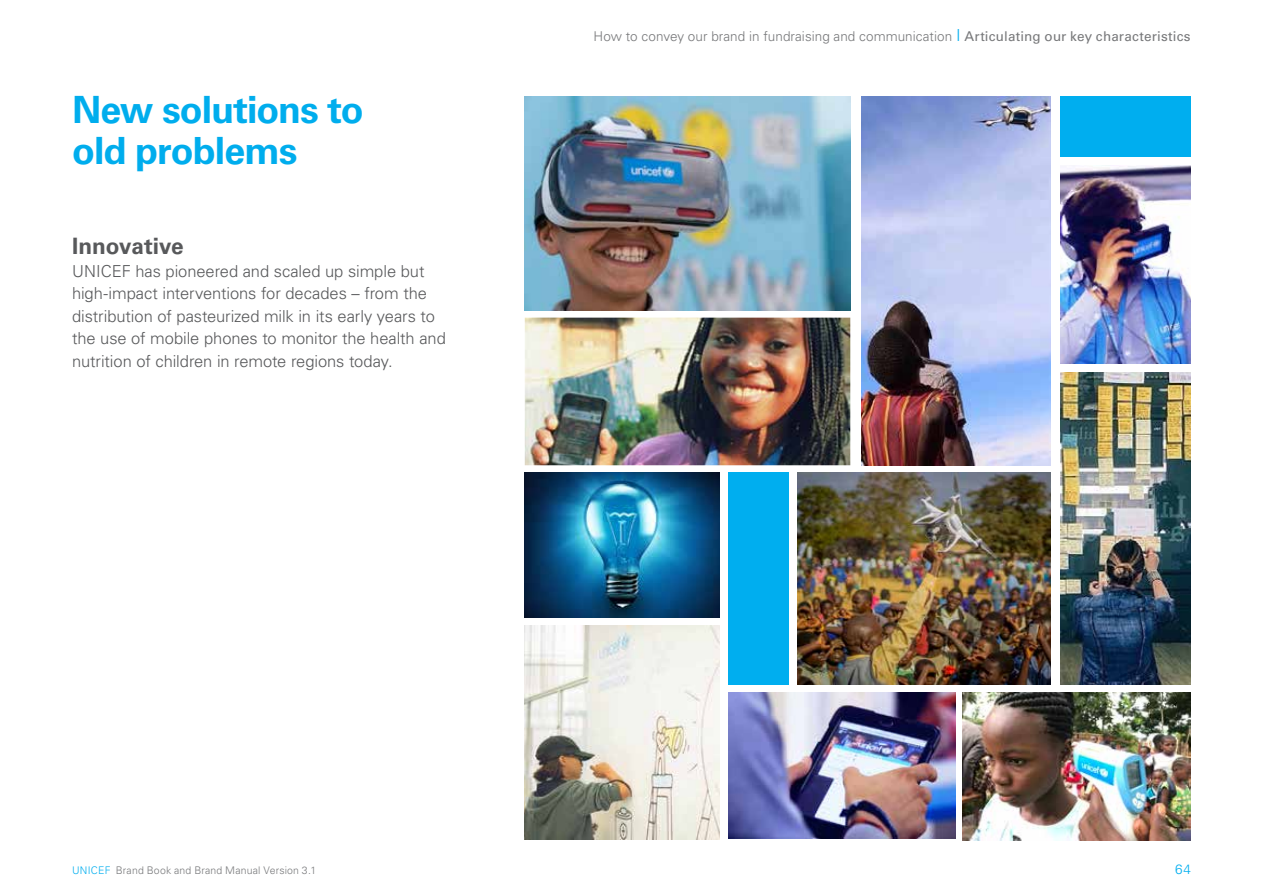
<style>
.page{position:relative;width:1263px;height:893px;background:#fff}
.page>*{position:absolute;margin:0;border:0;box-sizing:border-box;transform-origin:0 0}
.t1{font:700 37.5px/40.5px "Univers LT Pro 65";letter-spacing:-.025em;color:#00aded}
.t2{font:700 22.5px "Univers LT Pro 65";color:#58595b}
.t3{font:300 16.5px/22.5px "Univers LT Pro 45";letter-spacing:-.005em;color:#58595b}
.t4{font:300 13.5px "Univers LT Pro 45";letter-spacing:.005em;color:#77787a}
.t5{font:300 13.5px "Univers LT Pro 45";color:#00aeef}
.t6{font:300 10.5px "Univers LT Pro 45";letter-spacing:.015em;color:#77787a}
.s1{font-size:16.5px;color:#00aeef}
.s2{font-family:"Univers LT Pro 55 Roman";font-weight:400}
.s3{color:#00aeef}
</style>
<div class="page">
<img style="left:728px;top:692px;width:228px;height:147px">
<img style="left:525px;top:318px;width:325px;height:147px">
<img style="left:797px;top:472px;width:254px;height:213px">
<img style="left:963px;top:693px;width:227px;height:147px">
<img style="left:525px;top:96px;width:325px;height:214px">
<img style="left:861px;top:96px;width:190px;height:369px">
<img style="left:525px;top:625px;width:195px;height:215px">
<div style="left:1060px;top:96px;width:131px;height:61px;background:#00aeef"></div>
<div style="left:728px;top:472px;width:61px;height:213px;background:#00aeef"></div>
<img style="left:1060px;top:372px;width:130px;height:313px">
<img style="left:1060px;top:166px;width:130px;height:197px">
<img style="left:525px;top:473px;width:195px;height:144px">
<h1 class="t1" style="left:72px;top:90px;width:293px">New solutions to old problems</h1>
<h2 class="t2" style="left:72px;top:233px;width:113px">Innovative</h2>
<p class="t3" style="left:72px;top:260px;width:375px">UNICEF has pioneered and scaled up simple but high-impact interventions for decades – from the distribution of pasteurized milk in its early years to the use of mobile phones to monitor the health and nutrition of children in remote regions today.</p>
<p class="t4" style="left:593px;top:28px;width:599px">How to convey our brand in fundraising and communication <span class="s1">I</span> <span class="s2">Articulating our key characteristics</span></p>
<p class="t6" style="left:72px;top:864px;width:246px"><span class="s3">UNICEF</span> Brand Book and Brand Manual Version 3.1</p>
<p class="t5" style="left:1175px;top:861px;width:17px">64</p>
</div>
